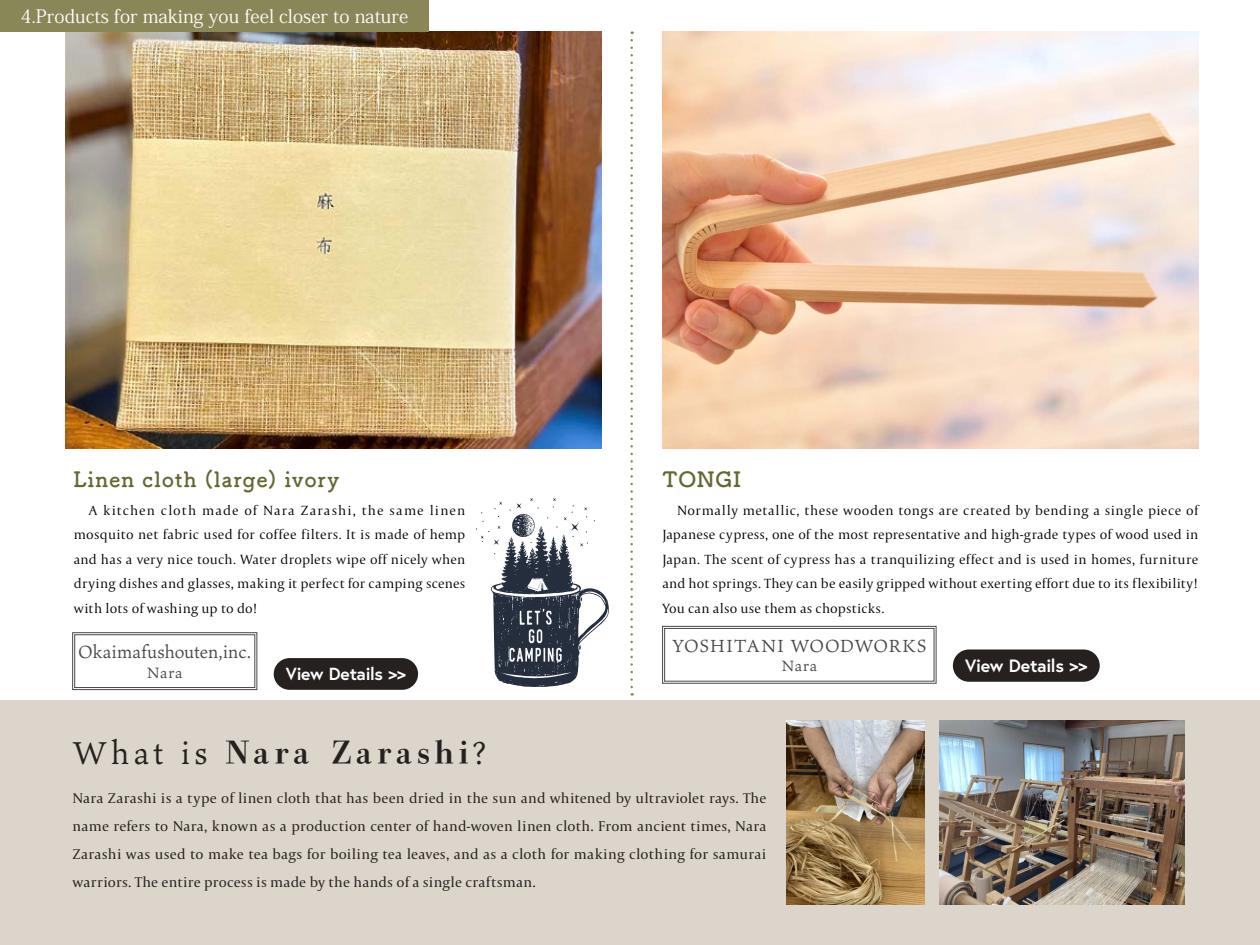
<style>
.page{position:relative;width:1260px;height:945px;background:#fff}
.page>*{position:absolute;margin:0;border:0;box-sizing:border-box;transform-origin:0 0}
.t1{font:800 31.5px "DNP Shuei 4 go B Std";letter-spacing:.15em;color:#26201f}
.t2{font:31.5px "Ten Mincho Text";letter-spacing:.14em;color:#26201f}
.t3{font:21px "Tsuku B Rd Gothic Std B";letter-spacing:.04em;color:#656733}
.t4{font:18.38px "Koz Min Pr 6 N";color:#fff}
.t5{font:700 17.76px "Europa";letter-spacing:-.02em;color:#fff}
.t6{font:17.5px "Ten Mincho Text";letter-spacing:.02em;color:#4b4948}
.t7{font:700 17.5px "Europa";letter-spacing:-.02em;color:#fff}
.t8{font:14.88px/28px "Capitolium 2";letter-spacing:.01em;color:#26201f;text-align:justify}
.t9{font:14.88px "Ten Mincho Text";letter-spacing:.045em;color:#4b4948}
.t10{font:300 14px/24.5px "Capitolium 2";letter-spacing:.015em;color:#000;text-align:justify}
.s1{font-family:"Ten Mincho Text";font-weight:400}
</style>
<div class="page">
<div style="left:0;top:700px;width:1260px;height:245px;background:#dcd5cb"></div>
<img style="left:787px;top:721px;width:137px;height:183px">
<img style="left:65px;top:32px;width:536px;height:417px">
<img style="left:939px;top:721px;width:245px;height:183px">
<img style="left:662px;top:32px;width:536px;height:417px">
<div style="left:953px;top:649px;width:147px;height:33px;background:#26201f;border-radius:16px"></div>
<svg style="left:662px;top:626px;width:275px;height:58px"></svg>
<div style="left:664px;top:628px;width:270px;height:53px;border:1px solid #4b4948"></div>
<svg style="left:476px;top:498px;width:133px;height:189px"></svg>
<svg style="left:630px;top:40px;width:3px;height:656px"></svg>
<div style="left:274px;top:658px;width:144px;height:32px;background:#26201f;border-radius:16px"></div>
<svg style="left:72px;top:632px;width:185px;height:58px"></svg>
<div style="left:75px;top:635px;width:180px;height:53px;border:1px solid #4b4948"></div>
<div style="left:0;top:0;width:429px;height:32px;background:#898757"></div>
<h3 class="t4" style="left:20px;top:6px;width:389px">4.Products for making you feel closer to nature</h3>
<h2 class="t3" style="left:74px;top:463px;width:267px">Linen cloth (large) ivory</h2>
<p class="t10" style="left:74px;top:498px;width:393px;text-indent:15px">A kitchen cloth made of Nara Zarashi, the same linen mosquito net fabric used for coffee filters. It is made of hemp and has a very nice touch. Water droplets wipe off nicely when drying dishes and glasses, making it perfect for camping scenes with lots of washing up to do!</p>
<h2 class="t3" style="left:662px;top:463px;width:80px">TONGI</h2>
<p class="t10" style="left:662px;top:498px;width:538px;text-indent:15px">Normally metallic, these wooden tongs are created by bending a single piece of Japanese cypress, one of the most representative and high-grade types of wood used in Japan. The scent of cypress has a tranquilizing effect and is used in homes, furniture and hot springs. They can be easily gripped without exerting effort due to its flexibility!<br>You can also use them as chopsticks.</p>
<p class="t6" style="left:78px;top:642px;width:174px">Okaimafushouten,inc.</p>
<p class="t9" style="left:147px;top:664px;width:37px">Nara</p>
<p class="t7" style="left:286px;top:662px;width:122px">View Details &lt;&lt;</p>
<p class="t6" style="left:672px;top:636px;width:256px">YOSHITANI WOODWORKS</p>
<p class="t9" style="left:782px;top:658px;width:37px">Nara</p>
<p class="t5" style="left:965px;top:654px;width:124px">View Details &lt;&lt;</p>
<h1 class="t2" style="left:72px;top:734px;width:93px">What</h1>
<p class="t8" style="left:72px;top:783px;width:696px">Nara Zarashi is a type of linen cloth that has been dried in the sun and whitened by ultraviolet rays. The name refers to Nara, known as a production center of hand-woven linen cloth. From ancient times, Nara Zarashi was used to make tea bags for boiling tea leaves, and as a cloth for making clothing for samurai warriors. The entire process is made by the hands of a single craftsman.</p>
<h1 class="t1" style="left:332px;top:730px;width:156px">Zarashi<span class="s1">?</span></h1>
<h1 class="t1" style="left:225px;top:730px;width:86px">Nara</h1>
<h1 class="t2" style="left:181px;top:734px;width:28px">is</h1>
</div>
